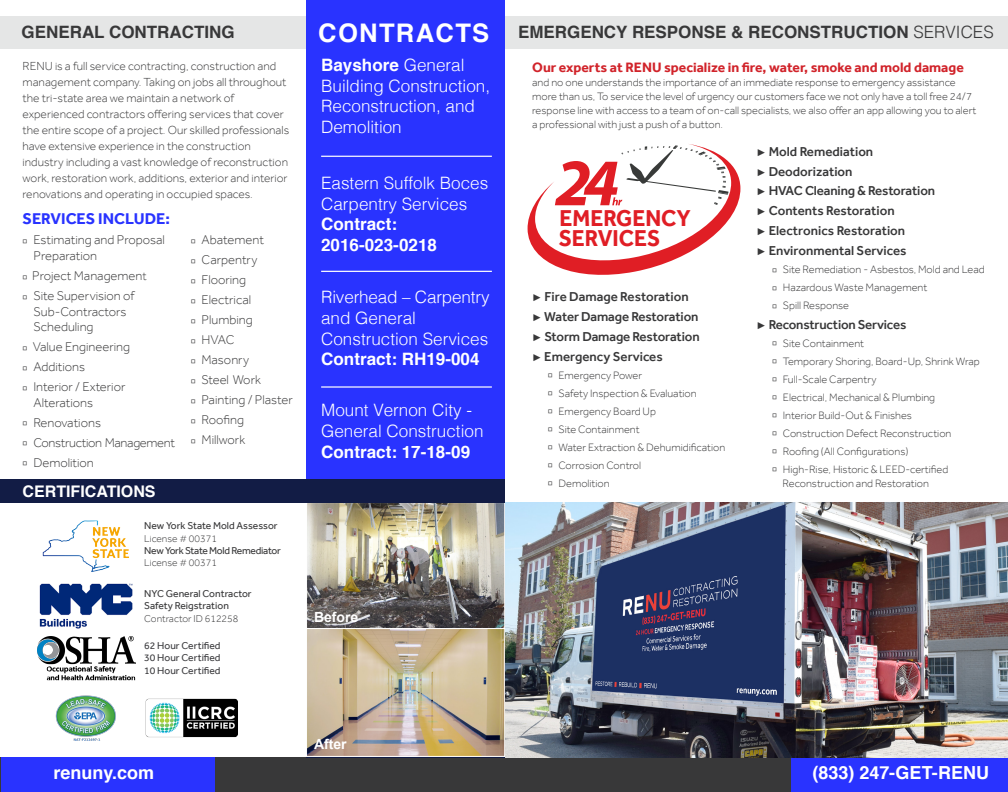
<style>
.page{position:relative;width:1008px;height:792px;background:#fff}
.page>*{position:absolute;margin:0;border:0;box-sizing:border-box;transform-origin:0 0}
.t1{font:700 25.6px "Helvetica";letter-spacing:.05em;color:#fff}
.t2{font:700 23.6px/20.4px "Effra";color:#e01e25;scale:.94 1}
.t3{font:700 18px "Helvetica";color:#fff}
.t4{font:300 17.1px/20.7px "Helvetica";color:#fff}
.t5{font:700 17.1px "Helvetica";color:#fff}
.t6{font:700 17px "Helvetica";color:#383839}
.t7{font:700 16px "Effra";color:#2933ff}
.t8{font:700 16px "Helvetica";color:#fff}
.t9{font:700 14px "Effra";color:#d1232a}
.t10{font:700 14px "Arial";color:#fff}
.t11{font:500 13.3px "Effra";letter-spacing:-.01em;color:#383839}
.t12{font:300 13px/15.6px "Effra";color:#383839}
.t13{font:300 13px "Effra";letter-spacing:-.025em;color:#383839}
.t14{font:300 12px/16px "Effra";color:#383839}
.t15{font:300 11px/14px "Effra";color:#383839}
.t16{font:10.3px/12.3px "Effra";color:#383839}
.t17{font:10.3px "Effra";color:#3d3d40}
.t18{font:300 10.3px "Effra";color:#383839}
.t19{font:10.3px "Effra";letter-spacing:-.025em;color:#383839}
.s1{font-family:"Arial";font-weight:700;font-size:14px}
.s2{font-size:12px}
.s3{font-weight:700}
.s4{font-weight:300}
.s5{font-family:"Arial";font-weight:900;font-size:9.9px}
</style>
<div class="page">
<div style="left:0;top:757px;width:803px;height:35px;background:#383839"></div>
<div style="left:791px;top:757px;width:217px;height:35px;background:#2933ff"></div>
<div style="left:1px;top:757px;width:213px;height:35px;background:#2933ff"></div>
<img style="left:308px;top:504px;width:195px;height:124px">
<div style="left:306px;top:502px;width:199px;height:133px;border:1px solid #fff"></div>
<img style="left:308px;top:630px;width:195px;height:125px">
<div style="left:306px;top:628px;width:199px;height:129px;border:1px solid #fff"></div>
<img style="left:145px;top:698px;width:93px;height:40px">
<img style="left:40px;top:583px;width:93px;height:45px">
<img style="left:43px;top:520px;width:86px;height:52px">
<img style="left:55px;top:695px;width:61px;height:46px">
<img style="left:37px;top:636px;width:98px;height:45px">
<div style="left:0;top:16px;width:1008px;height:33px;background:#e5e6e6"></div>
<svg style="left:527px;top:144px;width:214px;height:131px"></svg>
<img style="left:505px;top:502px;width:503px;height:255px">
<div style="left:307px;top:0;width:198px;height:479px;background:#2933ff"></div>
<div style="left:0;top:479px;width:505px;height:23px;background:#121c45"></div>
<hr style="left:321px;top:156px;width:171px;height:1px;background:#fff">
<hr style="left:321px;top:271px;width:171px;height:1px;background:#fff">
<hr style="left:321px;top:386px;width:171px;height:2px;background:#fff">
<p class="t6" style="left:22px;top:19px;width:215px">GENERAL CONTRACTING</p>
<p class="t1" style="left:318px;top:12px;width:173px">CONTRACTS</p>
<p class="t14" style="left:23px;top:58px;width:268px">RENU is a full service contracting, construction and management company. Taking on jobs all throughout the tri-state area we maintain a network of experienced contractors offering services that cover the entire scope of a project. Our skilled professionals have extensive experience in the construction industry including a vast knowledge of reconstruction work, restoration work, additions, exterior and interior renovations and operating in occupied spaces.</p>
<p class="t7" style="left:23px;top:210px;width:149px">SERVICES INCLUDE:</p>
<p class="t12" style="left:34px;top:232px;width:133px;text-indent:-11px"><span class="s1">▫</span> Estimating and Proposal<br>Preparation</p>
<p class="t12" style="left:23px;top:268px;width:126px"><span class="s1">▫</span> Project Managemen<span class="s2">t</span></p>
<p class="t12" style="left:23px;top:288px;width:114px"><span class="s1">▫</span> Site Supervision of</p>
<p class="t12" style="left:34px;top:303px;width:94px">Sub-Contractors<br>Scheduling</p>
<p class="t12" style="left:23px;top:339px;width:109px"><span class="s1">▫</span> Value Engineering</p>
<p class="t12" style="left:23px;top:359px;width:64px"><span class="s1">▫</span> Additions</p>
<p class="t12" style="left:34px;top:379px;width:93px;text-indent:-11px"><span class="s1">▫</span> Interior / Exterior<br>Alterations</p>
<p class="t12" style="left:23px;top:415px;width:80px"><span class="s1">▫</span> Renovations</p>
<p class="t13" style="left:23px;top:435px;width:154px"><span class="s1">▫</span> Construction Management</p>
<p class="t12" style="left:23px;top:455px;width:73px"><span class="s1">▫</span> Demolition</p>
<p class="t8" style="left:23px;top:478px;width:135px">CERTIFICATIONS</p>
<p class="t12" style="left:191px;top:232px;width:75px"><span class="s1">▫</span> Abatement</p>
<p class="t12" style="left:191px;top:252px;width:68px"><span class="s1">▫</span> Carpentry</p>
<p class="t12" style="left:191px;top:272px;width:57px"><span class="s1">▫</span> Flooring</p>
<p class="t12" style="left:191px;top:292px;width:62px"><span class="s1">▫</span> Electrical</p>
<p class="t12" style="left:191px;top:312px;width:63px"><span class="s1">▫</span> Plumbing</p>
<p class="t12" style="left:191px;top:332px;width:45px"><span class="s1">▫</span> HVAC</p>
<p class="t12" style="left:191px;top:352px;width:60px"><span class="s1">▫</span> Masonry</p>
<p class="t12" style="left:191px;top:372px;width:72px"><span class="s1">▫</span> Steel Work</p>
<p class="t12" style="left:191px;top:392px;width:103px"><span class="s1">▫</span> Painting / Plaster</p>
<p class="t12" style="left:191px;top:412px;width:55px"><span class="s1">▫</span> Roofing</p>
<p class="t12" style="left:191px;top:432px;width:56px"><span class="s1">▫</span> Millwork</p>
<p class="t16" style="left:144px;top:520px;width:135px">New York State Mold Assessor</p>
<p class="t18" style="left:144px;top:532px;width:74px">License # 00371</p>
<p class="t19" style="left:144px;top:544px;width:138px">New York State Mold Remediator</p>
<p class="t18" style="left:144px;top:557px;width:74px">License # 00371</p>
<p class="t16" style="left:144px;top:587px;width:109px">NYC General Contractor<br>Safety Reigstration</p>
<p class="t18" style="left:144px;top:612px;width:96px">Contractor ID 612258</p>
<p class="t17" style="left:144px;top:639px;width:78px">62 Hour Certified</p>
<p class="t17" style="left:144px;top:652px;width:78px">30 Hour Certified</p>
<p class="t17" style="left:144px;top:664px;width:78px">10 Hour Certified</p>
<p class="t4" style="left:321px;top:53px;width:170px"><span class="s3">Bayshore</span> General<br>Building Construction,<br>Reconstruction, and<br>Demolition</p>
<p class="t4" style="left:321px;top:171px;width:169px">Eastern Suffolk Boces<br>Carpentry Services</p>
<p class="t5" style="left:321px;top:210px;width:77px">Contract:</p>
<p class="t5" style="left:321px;top:231px;width:117px">2016-023-0218</p>
<p class="t4" style="left:321px;top:285px;width:170px">Riverhead – Carpentry and General<br>Construction Services</p>
<p class="t5" style="left:321px;top:346px;width:160px">Contract: RH19-004</p>
<p class="t4" style="left:321px;top:399px;width:164px">Mount Vernon City -<br>General Construction</p>
<p class="t5" style="left:321px;top:438px;width:151px">Contract: 17-18-09</p>
<p class="t10" style="left:314px;top:608px;width:46px">Before</p>
<p class="t10" style="left:314px;top:735px;width:34px">After</p>
<p class="t6" style="left:518px;top:19px;width:477px">EMERGENCY RESPONSE &amp; RECONSTRUCTION <span class="s4">SERVICES</span></p>
<p class="t9" style="left:532px;top:59px;width:433px">Our experts at RENU specialize in fire, water, smoke and mold damage</p>
<p class="t15" style="left:532px;top:75px;width:446px">and no one understands the importance of an immediate response to emergency assistance more than us, To service the level of urgency our customers face we not only have a toll free 24/7 response line with access to a team of on-call specialists, we also offer an app allowing you to alert a professional with just a push of a button.</p>
<h2 class="t2" style="left:559px;top:207px;width:142px">EMERGENCY<br>SERVICES</h2>
<p class="t11" style="left:532px;top:289px;width:158px"><span class="s5">►</span> Fire Damage Restoration</p>
<p class="t11" style="left:532px;top:309px;width:168px"><span class="s5">►</span> Water Damage Restoration</p>
<p class="t11" style="left:532px;top:329px;width:169px"><span class="s5">►</span> Storm Damage Restoration</p>
<p class="t11" style="left:532px;top:348px;width:132px"><span class="s5">►</span> Emergency Services</p>
<p class="t15" style="left:548px;top:368px;width:96px"><span class="s1">▫</span> Emergency Power</p>
<p class="t15" style="left:548px;top:386px;width:151px"><span class="s1">▫</span> Safety Inspection &amp; Evaluation</p>
<p class="t15" style="left:548px;top:404px;width:110px"><span class="s1">▫</span> Emergency Board Up</p>
<p class="t15" style="left:548px;top:422px;width:94px"><span class="s1">▫</span> Site Containment</p>
<p class="t15" style="left:548px;top:440px;width:179px"><span class="s1">▫</span> Water Extraction &amp; Dehumidification</p>
<p class="t15" style="left:548px;top:458px;width:95px"><span class="s1">▫</span> Corrosion Control</p>
<p class="t15" style="left:548px;top:476px;width:63px"><span class="s1">▫</span> Demolition</p>
<p class="t11" style="left:757px;top:143px;width:118px"><span class="s5">►</span> Mold Remediation</p>
<p class="t11" style="left:757px;top:163px;width:97px"><span class="s5">►</span> Deodorization</p>
<p class="t11" style="left:757px;top:183px;width:180px"><span class="s5">►</span> HVAC Cleaning &amp; Restoration</p>
<p class="t11" style="left:757px;top:203px;width:140px"><span class="s5">►</span> Contents Restoration</p>
<p class="t11" style="left:757px;top:223px;width:150px"><span class="s5">►</span> Electronics Restoration</p>
<p class="t11" style="left:757px;top:243px;width:151px"><span class="s5">►</span> Environmental Services</p>
<p class="t15" style="left:772px;top:262px;width:214px"><span class="s1">▫</span> Site Remediation - Asbestos, Mold and Lead</p>
<p class="t15" style="left:772px;top:280px;width:157px"><span class="s1">▫</span> Hazardous Waste Management</p>
<p class="t15" style="left:772px;top:298px;width:79px"><span class="s1">▫</span> Spill Response</p>
<p class="t11" style="left:757px;top:317px;width:151px"><span class="s5">►</span> Reconstruction Services</p>
<p class="t15" style="left:772px;top:336px;width:94px"><span class="s1">▫</span> Site Containment</p>
<p class="t15" style="left:772px;top:354px;width:209px"><span class="s1">▫</span> Temporary Shoring, Board-Up, Shrink Wrap</p>
<p class="t15" style="left:772px;top:372px;width:106px"><span class="s1">▫</span> Full-Scale Carpentry</p>
<p class="t15" style="left:772px;top:390px;width:165px"><span class="s1">▫</span> Electrical, Mechanical &amp; Plumbing</p>
<p class="t15" style="left:772px;top:408px;width:141px"><span class="s1">▫</span> Interior Build-Out &amp; Finishes</p>
<p class="t15" style="left:772px;top:426px;width:181px"><span class="s1">▫</span> Construction Defect Reconstruction</p>
<p class="t15" style="left:772px;top:444px;width:138px"><span class="s1">▫</span> Roofing (All Configurations)</p>
<p class="t15" style="left:772px;top:462px;width:178px"><span class="s1">▫</span> High-Rise, Historic &amp; LEED-certified</p>
<p class="t15" style="left:783px;top:476px;width:148px">Reconstruction and Restoration</p>
<p class="t3" style="left:54px;top:758px;width:102px">renuny.com</p>
<p class="t3" style="left:813px;top:759px;width:178px">(833) 247-GET-RENU</p>
</div>
